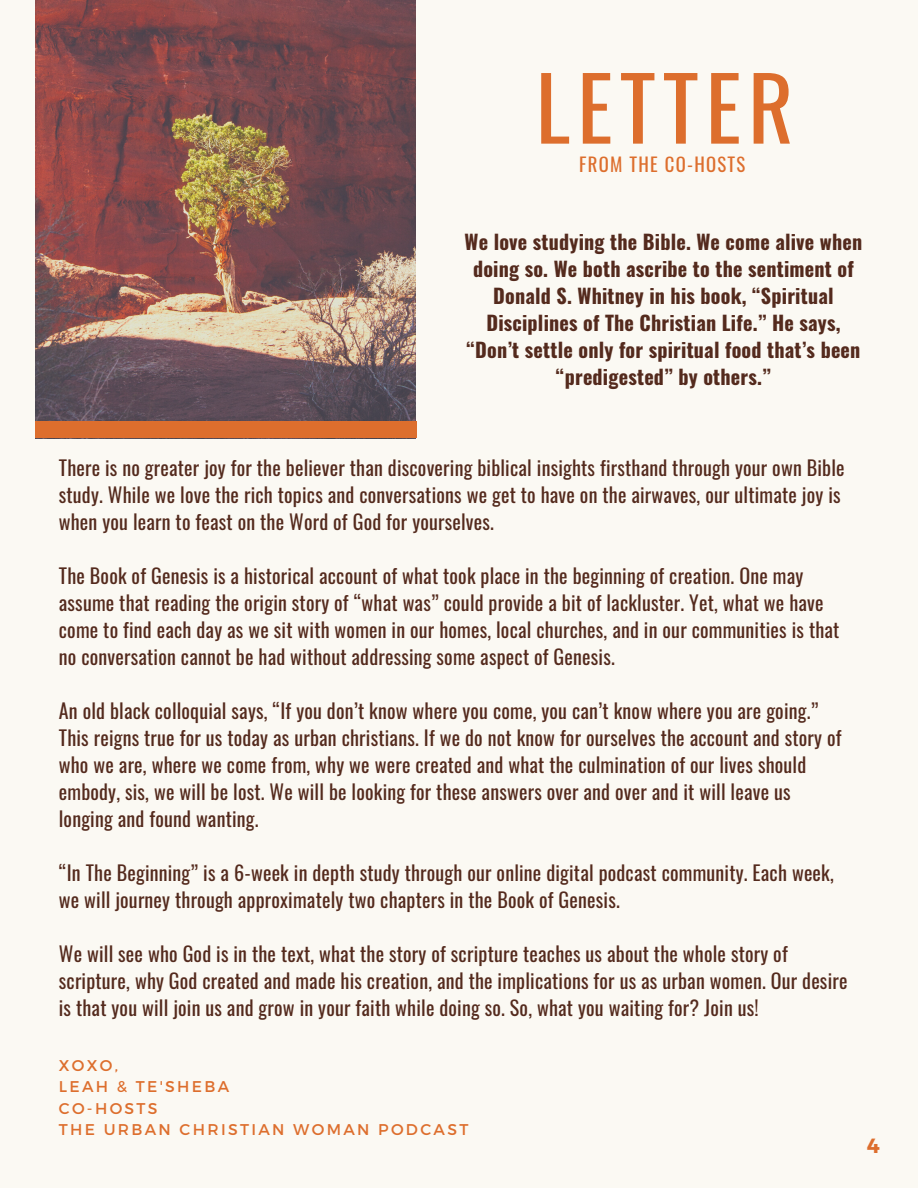
<style>
.page{position:relative;width:918px;height:1188px;background:#fbf9f3}
.page>*{position:absolute;margin:0;border:0;box-sizing:border-box;transform-origin:0 0}
.t1{font:87.15px "Oswald";letter-spacing:.08em;color:#dd6e2d}
.t2{font:700 20.55px "Montserrat";color:#dd6e2d}
.t3{font:20.1px/27px "Oswald";letter-spacing:.01em;color:#542a1d}
.t4{font:700 20.1px/27px "Oswald";letter-spacing:.01em;color:#542a1d;text-align:center}
.t5{font:18.75px "Oswald";letter-spacing:.07em;color:#dd6e2d}
.t6{font:15.6px "Montserrat";letter-spacing:.15em;color:#dd6e2d}
</style>
<div class="page">
<img style="left:36px;top:0;width:380px;height:422px">
<div style="left:36px;top:422px;width:381px;height:16px;background:#dd6e2d"></div>
<p class="t1" style="left:536px;top:40px;width:259px">LETTER</p>
<p class="t5" style="left:579px;top:150px;width:168px">FROM THE CO-HOSTS</p>
<p class="t4" style="left:465px;top:227px;width:399px">We love studying the Bible. We come alive when doing so. We both ascribe to the sentiment of Donald S. Whitney in his book, “Spiritual Disciplines of The Christian Life.” He says, “Don’t settle only for spiritual food that’s been “predigested” by others.”</p>
<p class="t3" style="left:59px;top:454px;width:787px">There is no greater joy for the believer than discovering biblical insights firsthand through your own Bible study. While we love the rich topics and conversations we get to have on the airwaves, our ultimate joy is when you learn to feast on the Word of God for yourselves.</p>
<p class="t3" style="left:59px;top:562px;width:782px">The Book of Genesis is a historical account of what took place in the beginning of creation. One may assume that reading the origin story of “what was” could provide a bit of lackluster. Yet, what we have come to find each day as we sit with women in our homes, local churches, and in our communities is that no conversation cannot be had without addressing some aspect of Genesis.</p>
<p class="t3" style="left:59px;top:697px;width:784px">An old black colloquial says, “If you don’t know where you come, you can’t know where you are going.” This reigns true for us today as urban christians. If we do not know for ourselves the account and story of who we are, where we come from, why we were created and what the culmination of our lives should embody, sis, we will be lost. We will be looking for these answers over and over and it will leave us longing and found wanting.</p>
<p class="t3" style="left:59px;top:859px;width:777px">“In The Beginning” is a 6-week in depth study through our online digital podcast community. Each week, we will journey through approximately two chapters in the Book of Genesis.</p>
<p class="t3" style="left:59px;top:940px;width:790px">We will see who God is in the text, what the story of scripture teaches us about the whole story of scripture, why God created and made his creation, and the implications for us as urban women. Our desire is that you will join us and grow in your faith while doing so. So, what you waiting for? Join us!</p>
<p class="t6" style="left:59px;top:1055px;width:61px">XOXO,</p>
<p class="t6" style="left:59px;top:1077px;width:172px">LEAH &amp; TE'SHEBA</p>
<p class="t6" style="left:59px;top:1098px;width:100px">CO-HOSTS</p>
<p class="t6" style="left:59px;top:1119px;width:411px">THE URBAN CHRISTIAN WOMAN PODCAST</p>
<p class="t2" style="left:867px;top:1132px;width:15px">4</p>
</div>
